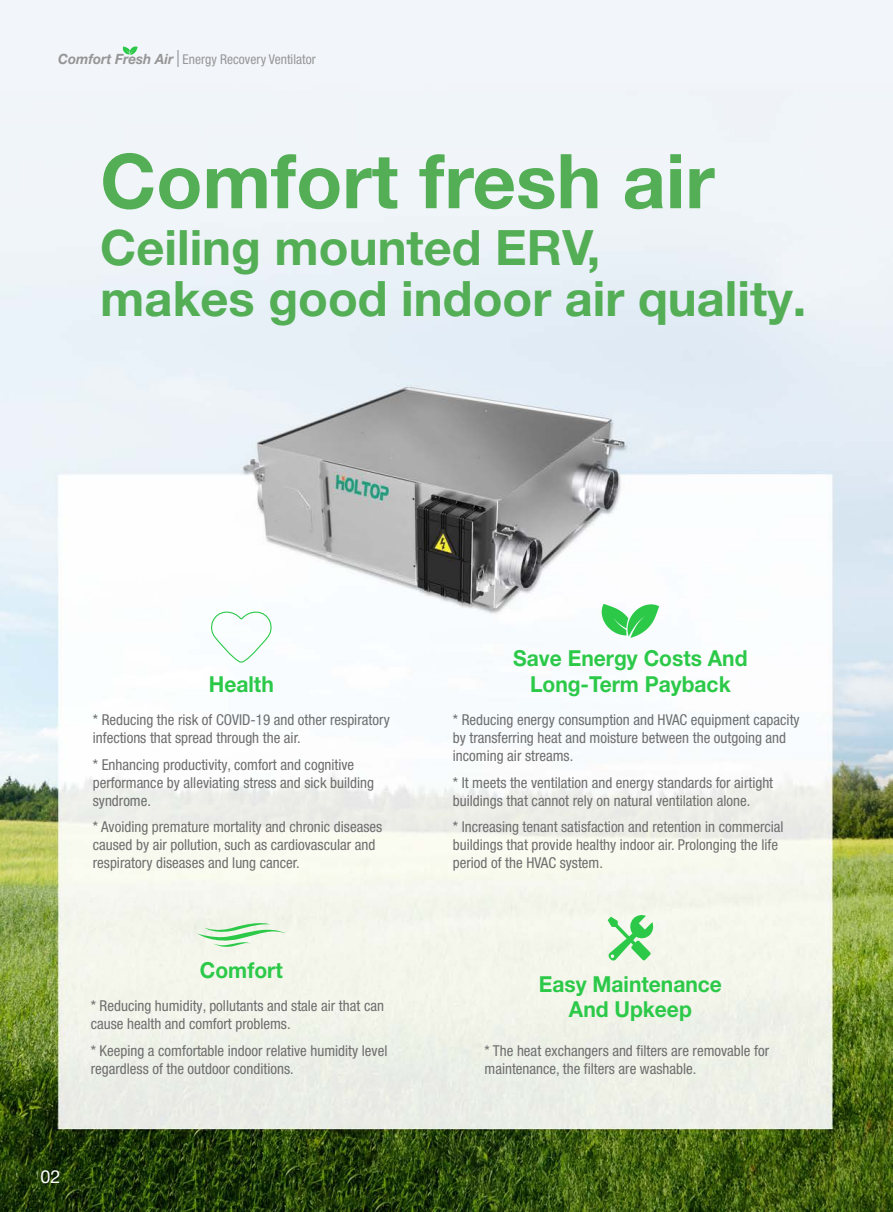
<style>
.page{position:relative;width:893px;height:1212px;background:#fff}
.page>*{position:absolute;margin:0;border:0;box-sizing:border-box;transform-origin:0 0}
.t1{font:700 75.6px "Helvetica Neue LT Pro";color:#53ae56}
.t2{font:700 48.75px "Helvetica Neue LT Pro";color:#53ae56}
.t3{font:700 22.05px/25.2px "Helvetica Neue LT Pro";color:#2cc949;text-align:center;scale:.95 1}
.t4{font:18px "Helvetica Neue LT Pro";color:#fff}
.t5{font:condensed 15px/18px "Helvetica Neue LT Pro";color:#6e6e6e}
.t6{font:italic 700 14.1px "Helvetica Neue LT Pro";color:#969696;scale:.95 1}
.t7{font:condensed 13.5px "Helvetica Neue LT Pro";color:#969696}
</style>
<div class="page">
<img style="left:0;top:0;width:893px;height:1212px">
<svg style="left:602px;top:604px;width:57px;height:34px"></svg>
<svg style="left:210px;top:611px;width:63px;height:52px"></svg>
<svg style="left:197px;top:919px;width:89px;height:30px;background:#d2edd0"></svg>
<svg style="left:608px;top:914px;width:46px;height:47px;background:#a3e4aa"></svg>
<svg style="left:123px;top:46px;width:15px;height:9px"></svg>
<svg style="left:178px;top:51px;width:1px;height:16px"></svg>
<h2 class="t6" style="left:58px;top:50px;width:123px">Comfort Fresh Air</h2>
<p class="t7" style="left:183px;top:51px;width:135px">Energy Recovery Ventilator</p>
<h1 class="t1" style="left:100px;top:133px;width:616px">Comfort fresh air</h1>
<h1 class="t2" style="left:100px;top:217px;width:502px">Ceiling mounted ERV,</h1>
<h1 class="t2" style="left:100px;top:268px;width:707px">makes good indoor air quality.</h1>
<h2 class="t3" style="left:209px;top:670px;width:70px">Health</h2>
<p class="t5" style="left:93px;top:711px;width:299px">* Reducing the risk of COVID-19 and other respiratory infections that spread through the air.</p>
<p class="t5" style="left:93px;top:755px;width:283px">* Enhancing productivity, comfort and cognitive performance by alleviating stress and sick building syndrome.</p>
<p class="t5" style="left:93px;top:818px;width:291px">* Avoiding premature mortality and chronic diseases caused by air pollution, such as cardiovascular and respiratory diseases and lung cancer.</p>
<h2 class="t3" style="left:513px;top:645px;width:248px">Save Energy Costs And<br>Long-Term Payback</h2>
<p class="t5" style="left:453px;top:711px;width:348px">* Reducing energy consumption and HVAC equipment capacity by transferring heat and moisture between the outgoing and incoming air streams.</p>
<p class="t5" style="left:453px;top:773px;width:322px">* It meets the ventilation and energy standards for airtight buildings that cannot rely on natural ventilation alone.</p>
<p class="t5" style="left:453px;top:818px;width:332px">* Increasing tenant satisfaction and retention in commercial buildings that provide healthy indoor air. Prolonging the life period of the HVAC system.</p>
<h2 class="t3" style="left:200px;top:957px;width:89px">Comfort</h2>
<h2 class="t3" style="left:539px;top:971px;width:194px">Easy Maintenance<br>And Upkeep</h2>
<p class="t5" style="left:91px;top:997px;width:295px">* Reducing humidity, pollutants and stale air that can cause health and comfort problems.</p>
<p class="t5" style="left:91px;top:1041px;width:298px">* Keeping a comfortable indoor relative humidity level regardless of the outdoor conditions.</p>
<p class="t5" style="left:485px;top:1041px;width:286px">* The heat exchangers and filters are removable for maintenance, the filters are washable.</p>
<h3 class="t4" style="left:41px;top:1165px;width:22px">02</h3>
</div>
